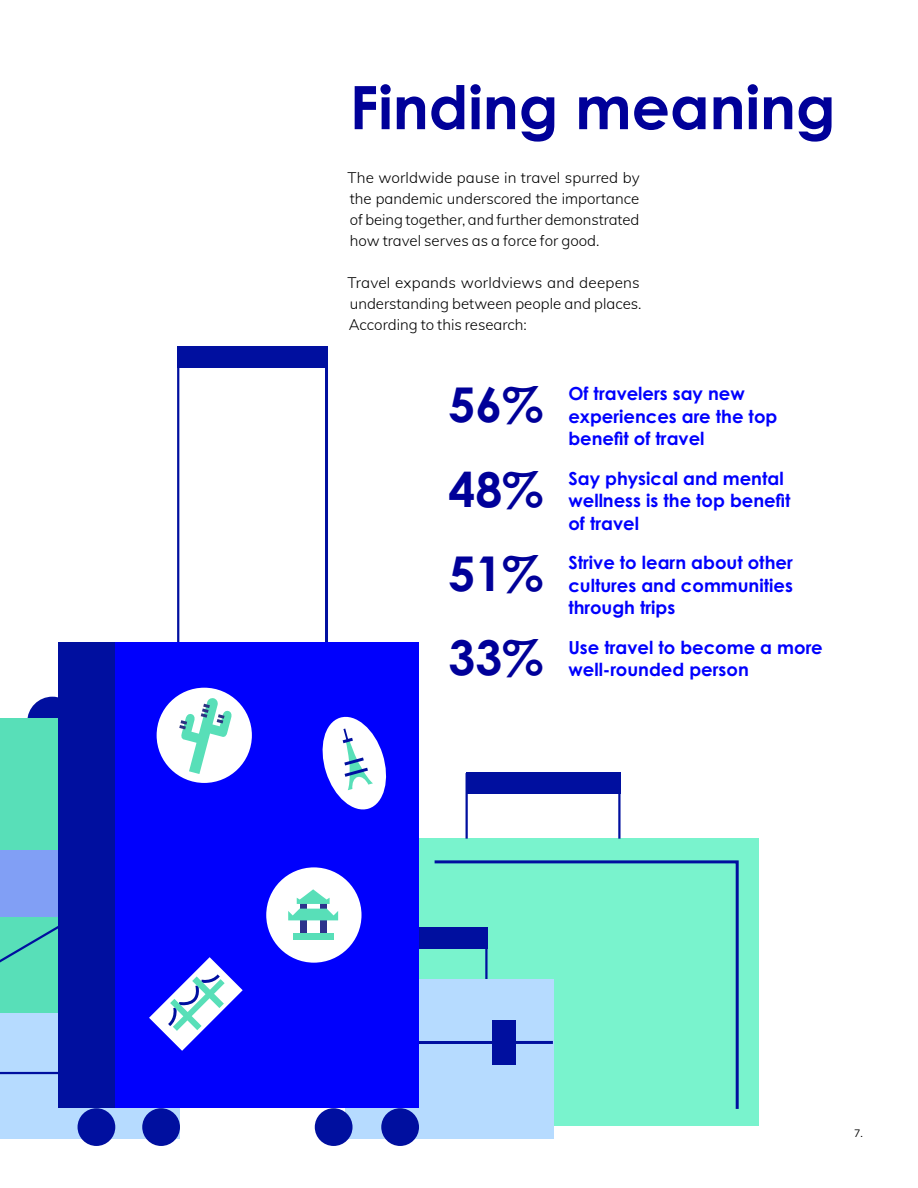
<style>
.page{position:relative;width:918px;height:1188px;background:#fff}
.page>*{position:absolute;margin:0;border:0;box-sizing:border-box;transform-origin:0 0}
.t1{font:700 60px "Century Gothic Pro";color:#009}
.t2{font:700 48px/84.3px "Century Gothic Pro";color:#009;text-align:justify}
.t3{font:700 18px/22.5px "Century Gothic Pro";color:#0000fd}
.t4{font:300 15px/21px "Muli";color:#000;text-align:justify}
.t5{font:10.5px "Muli";color:#000}
</style>
<div class="page">
<div style="left:0;top:745px;width:128px;height:286px;background:#819ff5"></div>
<div style="left:0;top:918px;width:149px;height:131px;background:#58dfb8"></div>
<div style="left:0;top:1013px;width:180px;height:126px;background:#b6dbff"></div>
<div style="left:27px;top:697px;width:51px;height:50px;background:#000f9f;border-radius:50%"></div>
<div style="left:353px;top:839px;width:406px;height:287px;background:#79f3cd"></div>
<svg style="left:0;top:1071px;width:58px;height:4px"></svg>
<hr style="left:177px;top:368px;width:2px;height:282px;background:#000f9f">
<hr style="left:325px;top:368px;width:3px;height:282px;background:#000f9f">
<div style="left:0;top:718px;width:115px;height:131px;background:#58dfb8"></div>
<div style="left:333px;top:927px;width:154px;height:21px;background:#000f9f"></div>
<div style="left:58px;top:643px;width:304px;height:465px;background:#000f9f"></div>
<div style="left:345px;top:979px;width:209px;height:160px;background:#b6dbff"></div>
<div style="left:115px;top:643px;width:304px;height:465px;background:#0000fd"></div>
<div style="left:78px;top:1108px;width:37px;height:38px;background:#000f9f;border-radius:50%"></div>
<div style="left:142px;top:1108px;width:38px;height:38px;background:#000f9f;border-radius:50%"></div>
<div style="left:157px;top:688px;width:95px;height:95px;background:#fff;border-radius:50%"></div>
<div style="left:266px;top:867px;width:96px;height:96px;background:#fff;border-radius:50%"></div>
<div style="left:315px;top:1108px;width:38px;height:38px;background:#000f9f;border-radius:50%"></div>
<div style="left:381px;top:1108px;width:38px;height:38px;background:#000f9f;border-radius:50%"></div>
<div style="left:177px;top:346px;width:150px;height:22px;background:#000f9f"></div>
<div style="left:466px;top:772px;width:154px;height:22px;background:#000f9f"></div>
<hr style="left:618px;top:773px;width:3px;height:66px;background:#000f9f">
<hr style="left:466px;top:773px;width:2px;height:66px;background:#000f9f">
<div style="left:320px;top:902px;width:6px;height:35px;background:#2e338d"></div>
<div style="left:300px;top:902px;width:7px;height:35px;background:#2e338d"></div>
<div style="left:293px;top:934px;width:41px;height:6px;background:#58dfb8"></div>
<svg style="left:288px;top:889px;width:50px;height:31px"></svg>
<svg style="left:149px;top:957px;width:283px;height:94px"></svg>
<svg style="left:322px;top:716px;width:65px;height:94px"></svg>
<svg style="left:176px;top:698px;width:56px;height:76px"></svg>
<svg style="left:0;top:917px;width:58px;height:46px"></svg>
<svg style="left:432px;top:860px;width:307px;height:249px"></svg>
<h1 class="t1" style="left:350px;top:70px;width:488px">Finding meaning</h1>
<p class="t4" style="left:348px;top:167px;width:294px">The worldwide pause in travel spurred by the pandemic underscored the importance of being together, and further demonstrated how travel serves as a force for good.</p>
<p class="t4" style="left:348px;top:272px;width:295px;text-align:left">Travel expands worldviews and deepens understanding between people and places.<br>According to this research:</p>
<h2 class="t2" style="left:449px;top:362px;width:97px">56% 48% 51% 33%</h2>
<p class="t3" style="left:568px;top:382px;width:211px">Of travelers say new experiences are the top benefit of travel</p>
<p class="t3" style="left:568px;top:467px;width:224px">Say physical and mental wellness is the top benefit of travel</p>
<p class="t3" style="left:568px;top:551px;width:226px;text-align:justify">Strive to learn about other cultures and communities through trips</p>
<p class="t3" style="left:568px;top:636px;width:256px">Use travel to become a more well-rounded person</p>
<p class="t5" style="left:854px;top:1125px;width:10px">7.</p>
</div>
